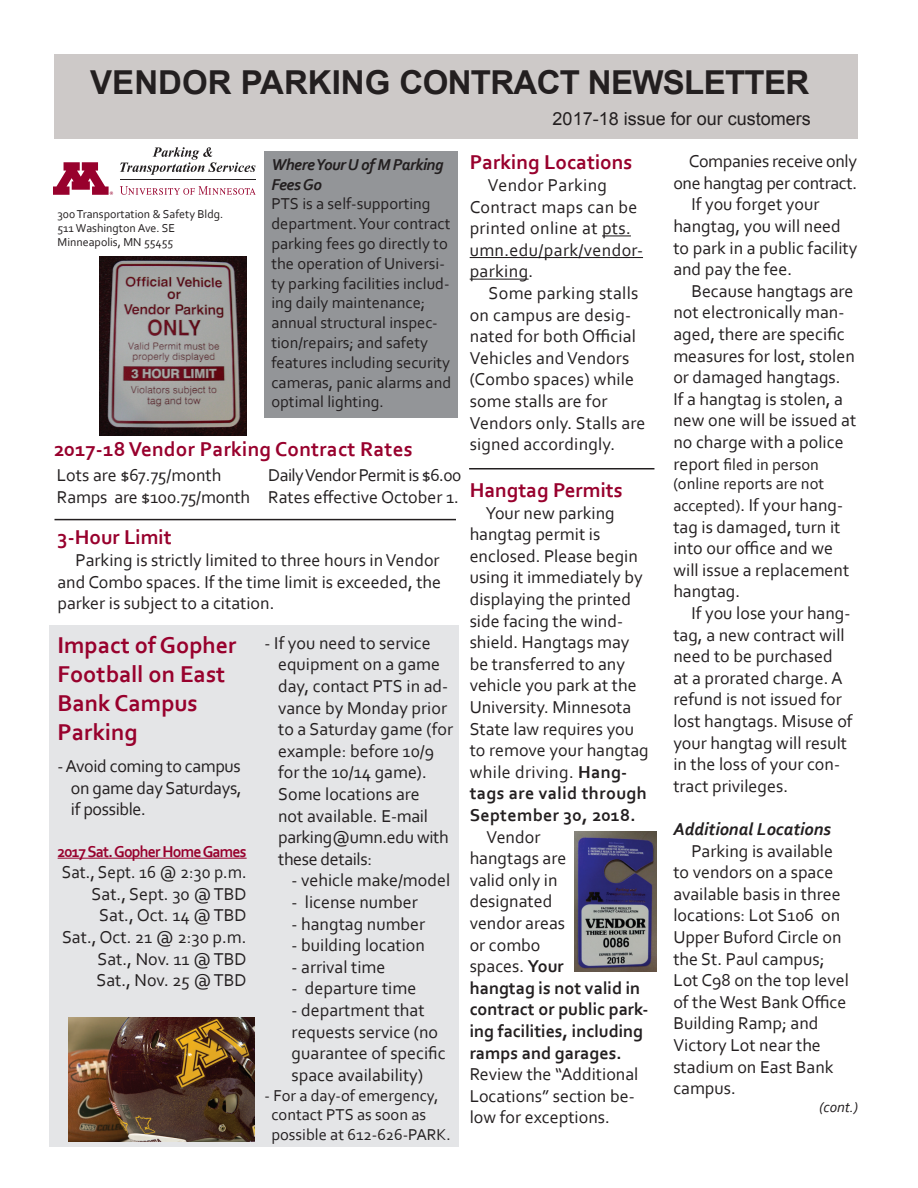
<style>
.page{position:relative;width:918px;height:1188px;background:#fff}
.page>*{position:absolute;margin:0;border:0;box-sizing:border-box;transform-origin:0 0}
.t1{font:700 33px "Arial";letter-spacing:-.02em;color:#231f20}
.t2{font:700 24px/28.8px "Corbel";color:#98012d}
.t3{font:700 21px "Corbel";color:#98012d}
.t4{font:18px/21.6px "Corbel";color:#231f20}
.t5{font:700 18px/21.6px "Corbel";color:#231f20}
.t6{font:18px/21.6px "Corbel";color:#231f20;text-align:right;scale:.96 1}
.t7{font:18px/21.6px "Corbel";letter-spacing:.02em;color:#231f20}
.t8{font:18px "Corbel";letter-spacing:-.02em;color:#231f20}
.t9{font:18px "Arial";color:#231f20}
.t10{font:italic 700 18px "Corbel";color:#231f20}
.t11{font:16.5px/19.8px "Corbel";color:#231f20}
.t12{font:italic 700 16.5px/19.8px "Corbel";letter-spacing:-.03em;color:#231f20}
.t13{font:700 16.5px "Corbel";letter-spacing:-.05em;color:#98012d;scale:.96 1}
.t14{font:italic 15px "Corbel";color:#231f20}
.t15{font:12px/14.4px "Corbel";color:#231f20}
.s1{font-weight:700}
.s2{font-weight:400}
.s3{font-size:18px}
.s4{font-size:16.5px}
</style>
<div class="page">
<div style="left:265px;top:151px;width:193px;height:266px;background:#939598"></div>
<svg style="left:602px;top:235px;width:29px;height:1px"></svg>
<hr style="left:470px;top:257px;width:173px;height:1px;background:#231f20">
<hr style="left:470px;top:279px;width:59px;height:1px;background:#231f20">
<div style="left:54px;top:54px;width:804px;height:84px;background:#cdc9c8"></div>
<hr style="left:54px;top:519px;width:402px;height:1px;background:#231f20">
<hr style="left:469px;top:468px;width:185px;height:2px;background:#231f20">
<div style="left:49px;top:625px;width:410px;height:521px;background:#e4e5e7"></div>
<hr style="left:58px;top:858px;width:189px;height:1px;background:#98012d">
<img style="left:69px;top:1018px;width:185px;height:123px">
<svg style="left:120px;top:147px;width:135px;height:28px"></svg>
<svg style="left:53px;top:162px;width:60px;height:33px"></svg>
<hr style="left:120px;top:179px;width:136px;height:1px;background:#231f20">
<svg style="left:120px;top:186px;width:136px;height:9px"></svg>
<img style="left:99px;top:256px;width:148px;height:179px">
<img style="left:574px;top:832px;width:82px;height:140px">
<h1 class="t1" style="left:90px;top:60px;width:721px">VENDOR PARKING CONTRACT NEWSLETTER</h1>
<p class="t9" style="left:553px;top:107px;width:260px">2017-18 issue for our customers</p>
<p class="t15" style="left:57px;top:206px;width:167px">300 Transportation &amp; Safety Bldg.<br>511 Washington Ave. SE<br>Minneapolis, MN 55455</p>
<p class="t12" style="left:271px;top:154px;width:174px">Where Your U of M Parking<br>Fees Go</p>
<p class="t11" style="left:271px;top:194px;width:181px">PTS is a self-supporting department. Your contract parking fees go directly to the operation of Universi&shy;ty parking facilities includ&shy;ing daily maintenance; annual structural inspec&shy;tion/repairs; and safety features including security cameras, panic alarms and optimal lighting.</p>
<p class="t3" style="left:54px;top:436px;width:360px">2017-18 Vendor Parking Contract Rates</p>
<p class="t4" style="left:57px;top:464px;width:195px">Lots are $67.75/month<br>Ramps are $100.75/month</p>
<p class="t4" style="left:268px;top:464px;width:195px">Daily Vendor Permit is $6.00<br>Rates effective October 1.</p>
<p class="t3" style="left:57px;top:524px;width:116px">3-Hour Limit</p>
<p class="t4" style="left:57px;top:549px;width:385px;text-align:justify;text-indent:18px">Parking is strictly limited to three hours in Vendor and Combo spaces. If the time limit is exceeded, the parker is subject to a citation.</p>
<h2 class="t2" style="left:57px;top:630px;width:181px">Impact of Gopher<br>Football on East<br>Bank Campus<br>Parking</h2>
<p class="t4" style="left:71px;top:755px;width:172px;text-align:justify;text-indent:-14px">- Avoid coming to campus on game day Saturdays, if possible.</p>
<p class="t13" style="left:58px;top:841px;width:198px">2017 Sat. Gopher Home Games</p>
<p class="t6" style="left:62px;top:861px;width:194px">Sat., Sept. 16 @ 2:30 p.m.<br>Sat., Sept. 30 @ TBD<br>Sat., Oct. 14 @ TBD<br>Sat., Oct. 21 @ 2:30 p.m.<br>Sat., Nov. 11 @ TBD<br>Sat., Nov. 25 @ TBD</p>
<p class="t4" style="left:278px;top:632px;width:177px;text-indent:-14px">- If you need to service equipment on a game day, contact PTS in ad&shy;vance by Monday prior to a Saturday game (for example: before 10/9 for the 10/14 game).<br>Some locations are<br>not available. E-mail parking@umn.edu with these details:</p>
<p class="t4" style="left:292px;top:869px;width:160px">- vehicle make/model</p>
<p class="t4" style="left:292px;top:891px;width:128px">- license number</p>
<p class="t4" style="left:292px;top:912px;width:135px">- hangtag number</p>
<p class="t4" style="left:292px;top:934px;width:135px">- building location</p>
<p class="t4" style="left:292px;top:956px;width:95px">- arrival time</p>
<p class="t4" style="left:292px;top:977px;width:126px">- departure time</p>
<p class="t4" style="left:292px;top:999px;width:156px">- department that requests service (no guarantee of specific space availability)</p>
<p class="t11" style="left:271px;top:1085px;width:181px;text-indent:-7px">- For a day-of emergency, contact PTS as soon as possible at 612-626-PARK.</p>
<p class="t3" style="left:470px;top:149px;width:164px">Parking Locations</p>
<p class="t7" style="left:470px;top:174px;width:175px;text-indent:18px">Vendor Parking<br>Contract maps can be printed online at pts. umn.edu/park/vendor&shy;parking.</p>
<p class="t4" style="left:470px;top:282px;width:177px;text-indent:19px">Some parking stalls on campus are desig&shy;nated for both Official<br>Vehicles and Vendors (Combo spaces) while some stalls are for<br>Vendors only. Stalls are signed accordingly.</p>
<p class="t3" style="left:470px;top:477px;width:155px">Hangtag Permits</p>
<p class="t4" style="left:470px;top:501px;width:181px;text-indent:16px">Your new parking hangtag permit is enclosed. Please begin using it immediately by displaying the printed side facing the wind&shy;shield. Hangtags may be transferred to any vehicle you park at the<br>University. Minnesota<br>State law requires you to remove your hangtag while driving. <span class="s1">Hang&shy;tags are valid through<br>September 30, 2018.</span></p>
<p class="t5" style="left:470px;top:825px;width:180px;text-indent:17px"><span class="s2">Vendor<br>hangtags are<br>valid only in<br>designated<br>vendor areas<br>or combo<br>spaces.</span> Your<br>hangtag is not valid in contract or public park&shy;ing facilities, including ramps and garages.</p>
<p class="t4" style="left:470px;top:1063px;width:170px">Review the “Additional<br>Locations” section be&shy;low for exceptions.</p>
<p class="t8" style="left:689px;top:150px;width:170px">Companies receive only</p>
<p class="t8" style="left:673px;top:172px;width:185px">one hangtag per contract.</p>
<p class="t4" style="left:691px;top:193px;width:130px">If you forget your</p>
<p class="t4" style="left:673px;top:215px;width:169px">hangtag, you will need</p>
<p class="t4" style="left:673px;top:236px;width:186px">to park in a public facility</p>
<p class="t4" style="left:673px;top:258px;width:120px">and pay the fee.</p>
<p class="t4" style="left:691px;top:280px;width:164px">Because hangtags are</p>
<p class="t4" style="left:673px;top:301px;width:172px">not electronically man-</p>
<p class="t4" style="left:673px;top:323px;width:173px">aged, there are specific</p>
<p class="t4" style="left:673px;top:344px;width:183px">measures for lost, stolen</p>
<p class="t4" style="left:673px;top:366px;width:169px">or damaged hangtags.</p>
<p class="t4" style="left:673px;top:388px;width:171px">If a hangtag is stolen, a</p>
<p class="t4" style="left:673px;top:409px;width:184px">new one will be issued at</p>
<p class="t4" style="left:673px;top:431px;width:172px">no charge with a police</p>
<p class="t11" style="left:673px;top:454px;width:152px"><span class="s3">report</span> filed in person (online reports are not</p>
<p class="t4" style="left:673px;top:494px;width:177px"><span class="s4">accepted)</span>. If your hang&shy;tag is damaged, turn it into our office and we will issue a replacement hangtag.</p>
<p class="t4" style="left:673px;top:602px;width:181px;text-indent:18px">If you lose your hang&shy;tag, a new contract will need to be purchased<br>at a prorated charge. A refund is not issued for lost hangtags. Misuse of your hangtag will result in the loss of your con&shy;tract privileges.</p>
<p class="t10" style="left:673px;top:818px;width:159px">Additional Locations</p>
<p class="t4" style="left:673px;top:839px;width:177px;text-indent:18px">Parking is available to vendors on a space available basis in three locations: Lot S106 on<br>Upper Buford Circle on the St. Paul campus;<br>Lot C98 on the top level of the West Bank Office<br>Building Ramp; and<br>Victory Lot near the stadium on East Bank campus.</p>
<p class="t14" style="left:819px;top:1098px;width:40px">(cont.)</p>
</div>
